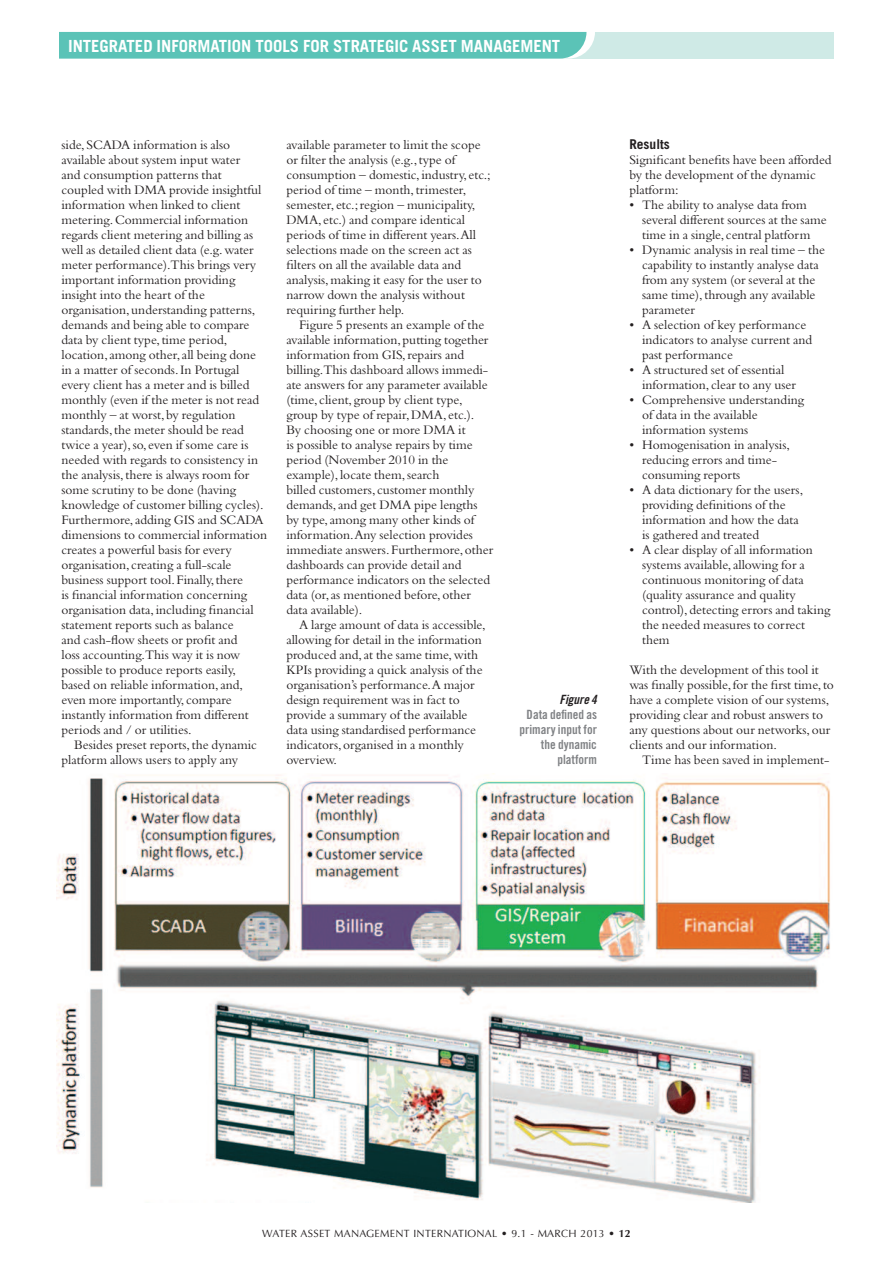
<style>
.page{position:relative;width:893px;height:1263px;background:#fff}
.page>*{position:absolute;margin:0;border:0;box-sizing:border-box;transform-origin:0 0}
.t1{font:700 16.8px "Trade Gothic";color:#fff}
.t2{font:13.5px/15px "Bembo";color:#231f20}
.t3{font:700 13.5px "Trade Gothic";color:#231f20}
.t4{font:12.75px/15px "Trade Gothic Bold Cond Twenty";color:#808285;text-align:right}
.t5{font:12.75px "Trade Gothic Bold Cond Twenty Obl";color:#231f20}
.t6{font:10.5px "Optima";letter-spacing:.03em;color:#231f20}
.s1{font-weight:700}
</style>
<div class="page">
<div style="left:60px;top:32px;width:773px;height:27px;background:#cfeae6"></div>
<div style="left:60px;top:32px;width:535px;height:27px;background:#5bc3b7"></div>
<img style="left:57px;top:773px;width:773px;height:430px">
<p class="t1" style="left:68px;top:40px;width:494px">INTEGRATED INFORMATION TOOLS FOR STRATEGIC ASSET MANAGEMENT</p>
<p class="t2" style="left:61px;top:138px;width:207px">side,SCADA information is also available about system input water<br>and consumption patterns that coupled with DMA provide insightful information when linked to client metering.Commercial information regards client metering and billing as well as detailed client data (e.g.water meter performance).This brings very important information providing insight into the heart of the organisation,understanding patterns, demands and being able to compare data by client type,time period, location,among other,all being done in a matter of seconds.In Portugal every client has a meter and is billed monthly (even if the meter is not read monthly – at worst,by regulation standards,the meter should be read twice a year),so, even if some care is needed with regards to consistency in the analysis,there is always room for some scrutiny to be done (having knowledge of customer billing cycles).<br>Furthermore,adding GIS and SCADA dimensions to commercial information creates a powerful basis for every organisation, creating a full-scale business support tool.Finally,there<br>is financial information concerning organisation data,including financial statement reports such as balance<br>and cash-flow sheets or profit and<br>loss accounting.This way it is now possible to produce reports easily, based on reliable information,and, even more importantly, compare instantly information from different periods and / or utilities.</p>
<p class="t2" style="left:61px;top:738px;width:197px;text-indent:13px">Besides preset reports,the dynamic platform allows users to apply any</p>
<p class="t2" style="left:286px;top:138px;width:206px">available parameter to limit the scope or filter the analysis (e.g.,type of consumption – domestic,industry, etc.; period of time – month,trimester, semester, etc.;region – municipality, DMA, etc.) and compare identical periods of time in different years.All selections made on the screen act as filters on all the available data and analysis,making it easy for the user to narrow down the analysis without requiring further help.</p>
<p class="t2" style="left:286px;top:318px;width:208px;text-indent:13px">Figure 5 presents an example of the available information,putting together information from GIS,repairs and billing.This dashboard allows immedi&shy;ate answers for any parameter available (time, client, group by client type, group by type of repair,DMA, etc.).<br>By choosing one or more DMA it<br>is possible to analyse repairs by time period (November 2010 in the example),locate them,search<br>billed customers, customer monthly demands,and get DMA pipe lengths by type,among many other kinds of information.Any selection provides immediate answers.Furthermore,other dashboards can provide detail and performance indicators on the selected data (or,as mentioned before,other data available).</p>
<p class="t2" style="left:286px;top:618px;width:201px;text-indent:13px">A large amount of data is accessible, allowing for detail in the information produced and,at the same time,with KPIs providing a quick analysis of the organisation’s performance.A major design requirement was in fact to provide a summary of the available data using standardised performance indicators,organised in a monthly overview.</p>
<p class="t5" style="left:559px;top:694px;width:39px">Figure 4</p>
<p class="t4" style="left:520px;top:708px;width:79px">Data defined as primary input for the dynamic platform</p>
<p class="t3" style="left:629px;top:139px;width:42px">Results</p>
<p class="t2" style="left:629px;top:153px;width:204px">Significant benefits have been afforded by the development of the dynamic platform:</p>
<p class="t2" style="left:642px;top:198px;width:186px;text-indent:-13px">• The ability to analyse data from several different sources at the same time in a single, central platform</p>
<p class="t2" style="left:642px;top:243px;width:184px;text-indent:-13px">• Dynamic analysis in real time – the capability to instantly analyse data from any system (or several at the same time),through any available parameter</p>
<p class="t2" style="left:642px;top:318px;width:172px;text-indent:-13px">• A selection of key performance indicators to analyse current and past performance</p>
<p class="t2" style="left:642px;top:363px;width:155px;text-indent:-13px">• A structured set of essential information, clear to any user</p>
<p class="t2" style="left:642px;top:393px;width:164px;text-indent:-13px">• Comprehensive understanding of data in the available information systems</p>
<p class="t2" style="left:642px;top:438px;width:149px;text-indent:-13px">• Homogenisation in analysis, reducing errors and time&shy;consuming reports</p>
<p class="t2" style="left:642px;top:483px;width:163px;text-indent:-13px">• A data dictionary for the users, providing definitions of the information and how the data is gathered and treated</p>
<p class="t2" style="left:642px;top:543px;width:190px;text-indent:-13px">• A clear display of all information systems available,allowing for a continuous monitoring of data (quality assurance and quality control),detecting errors and taking the needed measures to correct them</p>
<p class="t2" style="left:629px;top:663px;width:206px">With the development of this tool it was finally possible,for the first time,to have a complete vision of our systems, providing clear and robust answers to any questions about our networks,our clients and our information.</p>
<p class="t2" style="left:642px;top:753px;width:189px">Time has been saved in implement-</p>
<p class="t6" style="left:262px;top:1229px;width:370px">WATER ASSET MANAGEMENT INTERNATIONAL • 9.1 - MARCH 2013 • <span class="s1">12</span></p>
</div>
